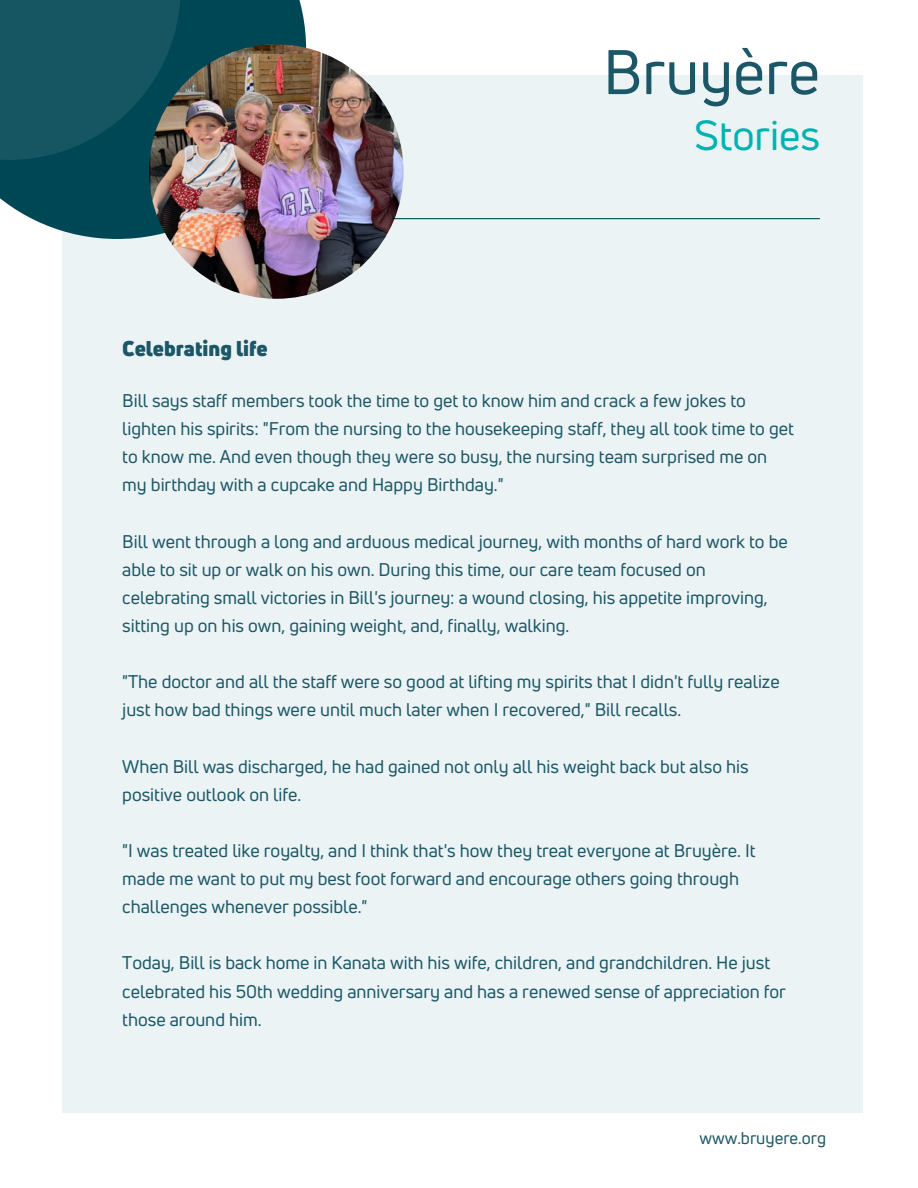
<style>
.page{position:relative;width:918px;height:1188px;background:#fff}
.page>*{position:absolute;margin:0;border:0;box-sizing:border-box;transform-origin:0 0}
.t1{font:61.5px "Uni Neue";color:#1b5766}
.t2{font:41.1px "Uni Neue";color:#00b2b0}
.t3{font:900 21px "Uni Neue";color:#1b5766}
.t4{font:18px/28.2px "Uni Neue";color:#1b5766}
.t5{font:16.65px "Uni Neue";color:#1b5766}
</style>
<div class="page">
<div style="left:62px;top:75px;width:801px;height:1037px;background:#ebf3f4"></div>
<svg style="left:0;top:0;width:306px;height:239px;background:#165764"></svg>
<svg style="left:0;top:0;width:181px;height:160px;background:#125360"></svg>
<hr style="left:353px;top:218px;width:467px;height:1px;background:#005059">
<img style="left:149px;top:44px;width:255px;height:255px;border-radius:50%">
<p class="t3" style="left:122px;top:333px;width:147px">Celebrating life</p>
<h1 class="t1" style="left:603px;top:30px;width:219px">Bruyère</h1>
<h2 class="t2" style="left:694px;top:106px;width:127px">Stories</h2>
<p class="t4" style="left:122px;top:386px;width:673px">Bill says staff members took the time to get to know him and crack a few jokes to lighten his spirits: "From the nursing to the housekeeping staff, they all took time to get to know me. And even though they were so busy, the nursing team surprised me on my birthday with a cupcake and Happy Birthday."</p>
<p class="t4" style="left:122px;top:527px;width:667px">Bill went through a long and arduous medical journey, with months of hard work to be able to sit up or walk on his own. During this time, our care team focused on celebrating small victories in Bill's journey: a wound closing, his appetite improving, sitting up on his own, gaining weight, and, finally, walking.</p>
<p class="t4" style="left:122px;top:667px;width:659px">"The doctor and all the staff were so good at lifting my spirits that I didn't fully realize just how bad things were until much later when I recovered," Bill recalls.</p>
<p class="t4" style="left:122px;top:752px;width:628px">When Bill was discharged, he had gained not only all his weight back but also his positive outlook on life.</p>
<p class="t4" style="left:122px;top:836px;width:635px">"I was treated like royalty, and I think that's how they treat everyone at Bruyère. It made me want to put my best foot forward and encourage others going through challenges whenever possible."</p>
<p class="t4" style="left:122px;top:949px;width:665px">Today, Bill is back home in Kanata with his wife, children, and grandchildren. He just celebrated his 50th wedding anniversary and has a renewed sense of appreciation for those around him.</p>
<p class="t5" style="left:700px;top:1127px;width:128px">www.bruyere.org</p>
</div>
